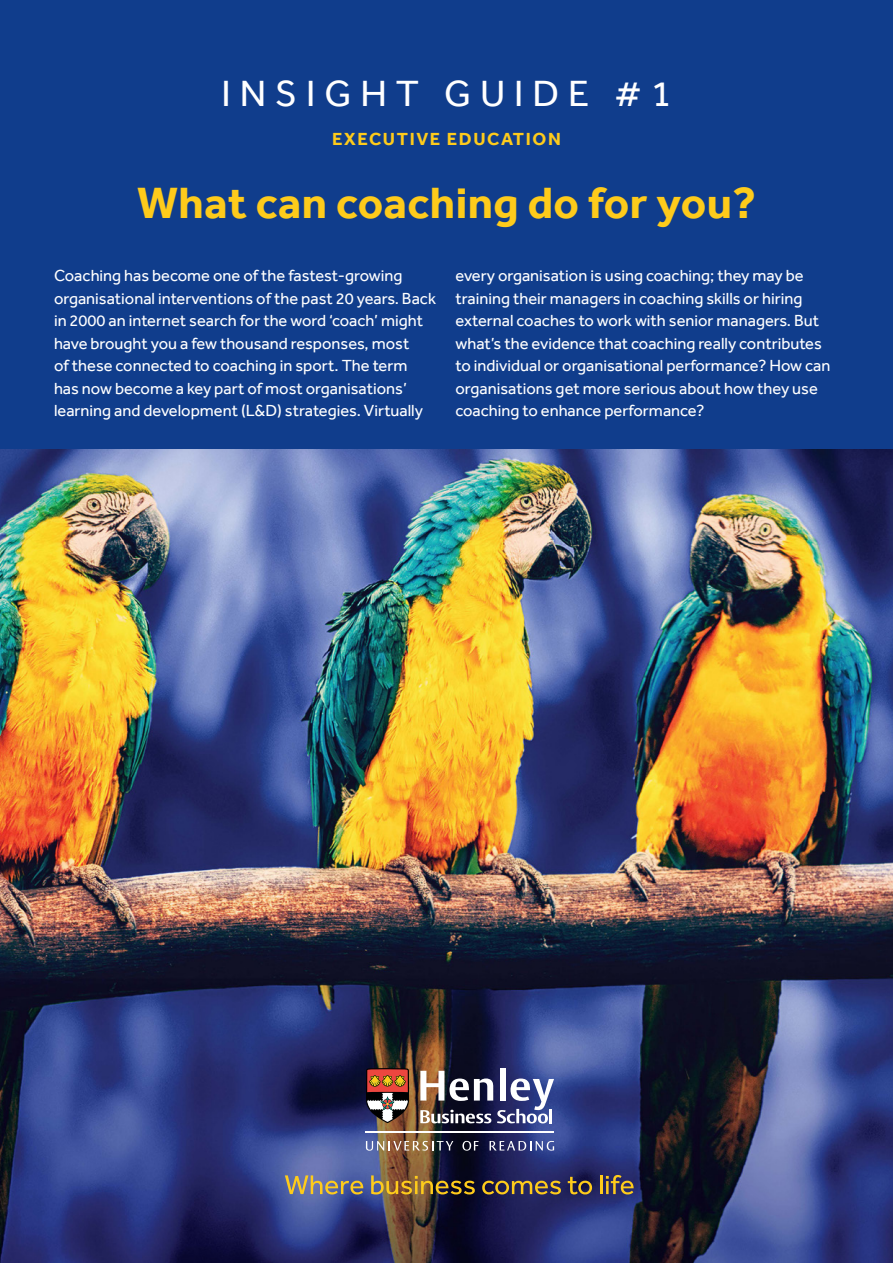
<style>
.page{position:relative;width:893px;height:1263px;background:#fff}
.page>*{position:absolute;margin:0;border:0;box-sizing:border-box;transform-origin:0 0}
.FRONT__Title{font:700 45px "Effra";letter-spacing:.01em;color:#fecb1b}
.FRONT__Insight_guide{font:37.5px "Effra";letter-spacing:.24em;color:#fff}
.FRONT__Executive_Edu{font:700 18px "Effra";letter-spacing:.09em;color:#fecb1b}
.FRONT__Standfirst{font:16.5px/22.5px "Effra";color:#fff}
</style>
<div class="page">
<img style="left:0;top:449px;width:893px;height:814px">
<div style="left:0;top:0;width:893px;height:449px;background:#103d8c"></div>
<svg style="left:366px;top:1068px;width:43px;height:55px;background:#905d4e"></svg>
<div style="left:500px;top:1068px;width:6px;height:32px;background:#fff"></div>
<hr style="left:366px;top:1131px;width:188px;height:2px;background:#fff">
<svg style="left:366px;top:1141px;width:87px;height:10px"></svg>
<svg style="left:462px;top:1141px;width:17px;height:10px"></svg>
<svg style="left:490px;top:1141px;width:64px;height:9px"></svg>
<img style="left:420px;top:1071px;width:134px;height:52px">
<svg style="left:285px;top:1175px;width:78px;height:19px"></svg>
<svg style="left:371px;top:1175px;width:104px;height:19px;background:#81652f"></svg>
<svg style="left:482px;top:1181px;width:79px;height:13px"></svg>
<svg style="left:568px;top:1177px;width:24px;height:17px"></svg>
<svg style="left:600px;top:1175px;width:34px;height:19px"></svg>
<p class="FRONT__Insight_guide" style="left:221px;top:72px;width:452px">INSIGHT GUIDE #1</p>
<p class="FRONT__Executive_Edu" style="left:332px;top:128px;width:230px">EXECUTIVE EDUCATION</p>
<p class="FRONT__Title" style="left:137px;top:176px;width:620px">What can coaching do for you?</p>
<p class="FRONT__Standfirst" style="left:54px;top:264px;width:384px">Coaching has become one of the fastest-growing organisational interventions of the past 20 years. Back in 2000 an internet search for the word ‘coach’ might have brought you a few thousand responses, most<br>of these connected to coaching in sport. The term has now become a key part of most organisations’ learning and development (L&amp;D) strategies. Virtually</p>
<p class="FRONT__Standfirst" style="left:455px;top:264px;width:377px">every organisation is using coaching; they may be training their managers in coaching skills or hiring external coaches to work with senior managers. But what’s the evidence that coaching really contributes to individual or organisational performance? How can organisations get more serious about how they use coaching to enhance performance?</p>
</div>
